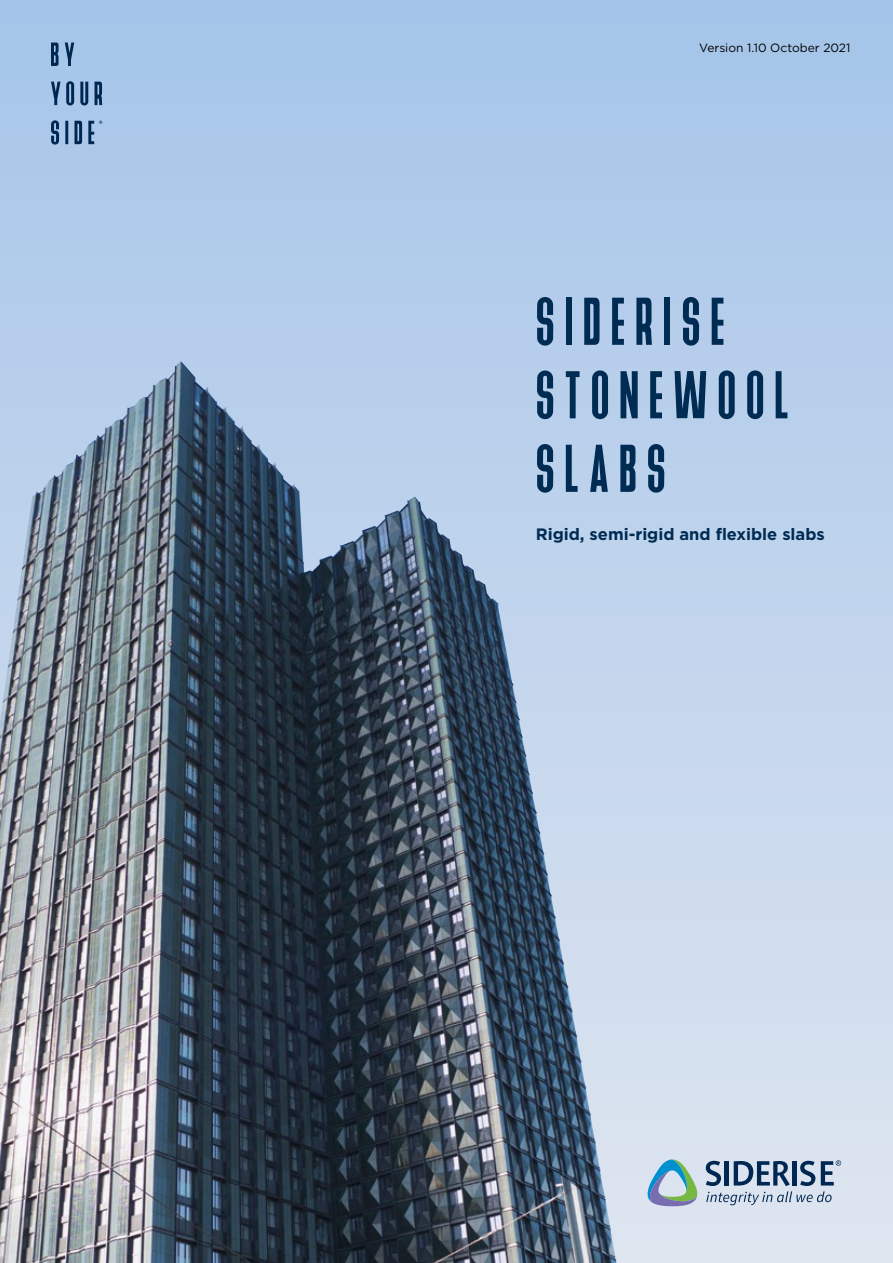
<style>
.page{position:relative;width:893px;height:1263px;background:#fff}
.page>*{position:absolute;margin:0;border:0;box-sizing:border-box;transform-origin:0 0}
.t1{font:500 72px/73.5px "Devant Horgen";letter-spacing:.14em;color:#002b53}
.t2{font:700 16.5px "Gotham";color:#002b53}
.t3{font:12px "Gotham";color:#000}
</style>
<div class="page">
<div style="left:0;top:0;width:893px;height:1263px;background:linear-gradient(to bottom,#a5c5e9,#dfe6f0)"></div>
<img style="left:0;top:361px;width:617px;height:902px">
<svg style="left:645px;top:1159px;width:53px;height:47px;background:#99bcc6"></svg>
<svg style="left:706px;top:1160px;width:135px;height:45px;background:#98aabf"></svg>
<svg style="left:51px;top:81px;width:51px;height:24px"></svg>
<svg style="left:51px;top:43px;width:23px;height:23px"></svg>
<svg style="left:51px;top:120px;width:51px;height:25px"></svg>
<p class="t3" style="left:699px;top:40px;width:153px">Version 1.10 October 2021</p>
<h1 class="t1" style="left:536px;top:285px;width:254px">SIDERISE<br>STONEWOOL<br>SLABS</h1>
<p class="t2" style="left:536px;top:523px;width:291px">Rigid, semi-rigid and flexible slabs</p>
</div>
